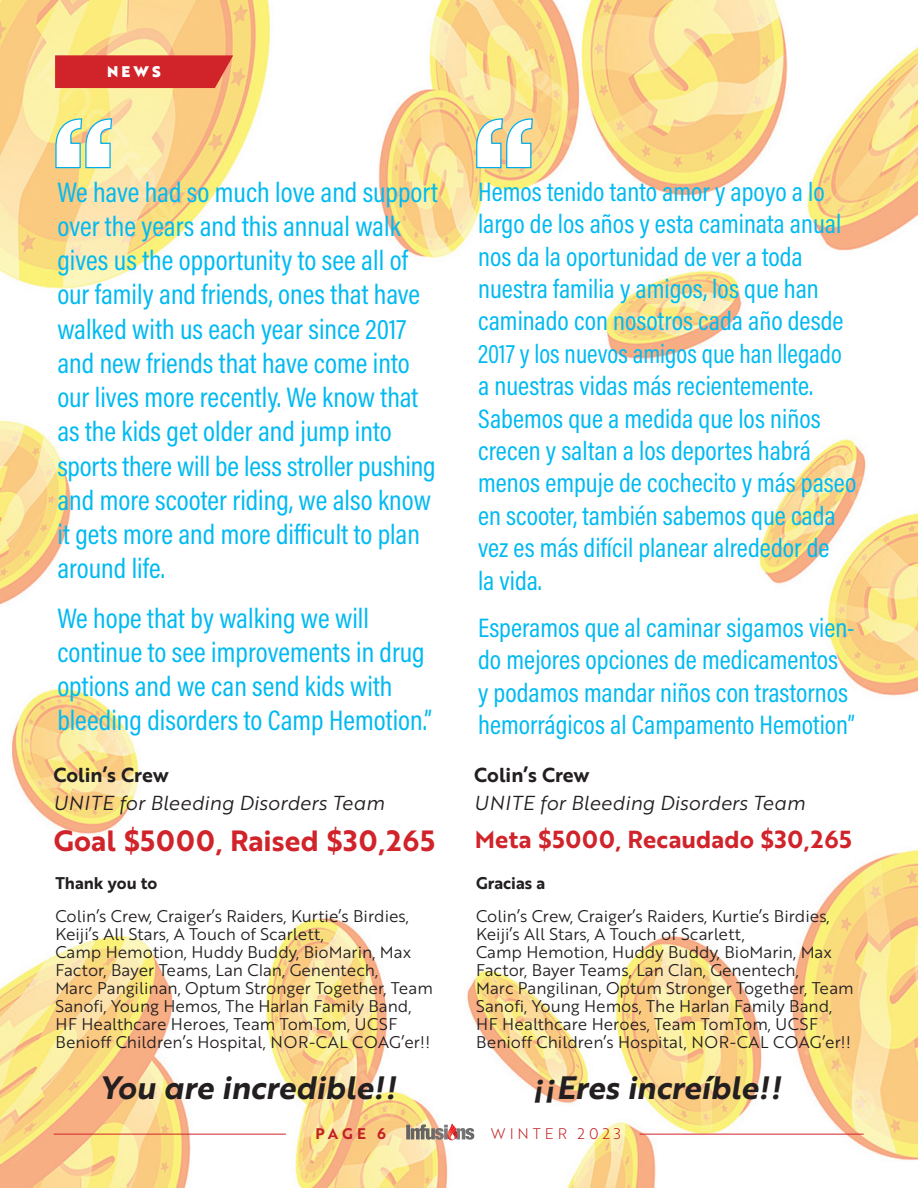
<style>
.page{position:relative;width:918px;height:1188px;background:#fff}
.page>*{position:absolute;margin:0;border:0;box-sizing:border-box;transform-origin:0 0}
.Heading_1{font:31.5px "Brother 1816 Bold Italic";color:#231f20}
.Heading_1-2{font:28.5px/34.2px "Acumin Variable Concept";color:#00baf1}
.Heading_1-3{font:28.5px "Brother 1816 Bold";letter-spacing:.01em;color:#d1232a}
.Heading_1-4{font:27px/32.4px "Acumin Variable Concept";color:#00baf1}
.Heading_1-5{font:24px "Brother 1816 Bold";letter-spacing:.02em;color:#d1232a}
.Heading_1-6{font:19.65px/27.2px "Brother 1816 Book Italic";color:#231f20}
.Heading_1-7{font:16.5px/18px "Brother 1816 Book";color:#231f20}
.Heading_1-8{font:16.5px "Brother 1816 Bold";color:#231f20}
.t1{font:15px "Brother 1816 Light";letter-spacing:.26em;color:#c12025}
.t2{font:15px "Brother 1816 Bold";color:#c12025}
.t3{font:15px "Brother 1816 Black";color:#fff}
.s1{font-family:"Brother 1816 Bold"}
</style>
<div class="page">
<img style="left:0;top:0;width:918px;height:1188px">
<hr style="left:640px;top:1134px;width:224px;height:1px;background:#d1232a">
<hr style="left:54px;top:1134px;width:232px;height:1px;background:#d1232a">
<svg style="left:425px;top:1103px;width:55px;height:59px"></svg>
<svg style="left:406px;top:1124px;width:68px;height:16px"></svg>
<svg style="left:55px;top:55px;width:178px;height:33px;background:#d32c2f"></svg>
<svg style="left:55px;top:118px;width:58px;height:51px"></svg>
<svg style="left:475px;top:118px;width:59px;height:51px"></svg>
<p class="t3" style="left:107px;top:60px;width:55px">NEWS</p>
<p class="Heading_1-2" style="left:57px;top:174px;width:382px">We have had so much love and support over the years and this annual walk gives us the opportunity to see all of our family and friends, ones that have walked with us each year since 2017 and new friends that have come into our lives more recently. We know that as the kids get older and jump into sports there will be less stroller pushing and more scooter riding, we also know it gets more and more difficult to plan around life.</p>
<p class="Heading_1-2" style="left:57px;top:599px;width:376px">We hope that by walking we will continue to see improvements in drug options and we can send kids with bleeding disorders to Camp Hemotion.”</p>
<p class="Heading_1-4" style="left:478px;top:174px;width:380px">Hemos tenido tanto amor y apoyo a lo largo de los años y esta caminata anual nos da la oportunidad de ver a toda nuestra familia y amigos, los que han caminado con nosotros cada año desde 2017 y los nuevos amigos que han llegado a nuestras vidas más recientemente.<br>Sabemos que a medida que los niños crecen y saltan a los deportes habrá menos empuje de cochecito y más paseo en scooter, también sabemos que cada vez es más difícil planear alrededor de<br>la vida.</p>
<p class="Heading_1-4" style="left:478px;top:610px;width:378px">Esperamos que al caminar sigamos vien&shy;do mejores opciones de medicamentos y podamos mandar niños con trastornos hemorrágicos al Campamento Hemotion”</p>
<p class="Heading_1-6" style="left:54px;top:761px;width:332px"><span class="s1">Colin’s Crew<br></span>UNITE for Bleeding Disorders Team</p>
<p class="Heading_1-6" style="left:474px;top:761px;width:332px"><span class="s1">Colin’s Crew<br></span>UNITE for Bleeding Disorders Team</p>
<p class="Heading_1-3" style="left:54px;top:819px;width:383px">Goal $5000, Raised $30,265</p>
<p class="Heading_1-5" style="left:475px;top:821px;width:379px">Meta $5000, Recaudado $30,265</p>
<p class="Heading_1-8" style="left:55px;top:870px;width:104px">Thank you to</p>
<p class="Heading_1-7" style="left:55px;top:906px;width:379px">Colin’s Crew, Craiger’s Raiders, Kurtie’s Birdies, Keiji’s All Stars, A Touch of Scarlett,<br>Camp Hemotion, Huddy Buddy, BioMarin, Max Factor, Bayer Teams, Lan Clan, Genentech,<br>Marc Pangilinan, Optum Stronger Together, Team Sanofi, Young Hemos, The Harlan Family Band, HF Healthcare Heroes, Team TomTom, UCSF Benioff Children’s Hospital, NOR-CAL COAG’er!!</p>
<p class="Heading_1" style="left:100px;top:1064px;width:297px">You are incredible!!</p>
<p class="Heading_1-8" style="left:476px;top:870px;width:71px">Gracias a</p>
<p class="Heading_1-7" style="left:476px;top:906px;width:379px">Colin’s Crew, Craiger’s Raiders, Kurtie’s Birdies, Keiji’s All Stars, A Touch of Scarlett,<br>Camp Hemotion, Huddy Buddy, BioMarin, Max Factor, Bayer Teams, Lan Clan, Genentech,<br>Marc Pangilinan, Optum Stronger Together, Team Sanofi, Young Hemos, The Harlan Family Band, HF Healthcare Heroes, Team TomTom, UCSF Benioff Children’s Hospital, NOR-CAL COAG’er!!</p>
<p class="Heading_1" style="left:556px;top:1064px;width:226px">Eres increíble!!</p>
<p class="Heading_1" style="left:558px;top:1115px;width:24px;rotate:-180deg">!!</p>
<p class="t2" style="left:315px;top:1122px;width:72px">PAGE 6</p>
<p class="t1" style="left:491px;top:1123px;width:132px">WINTER 2023</p>
</div>
